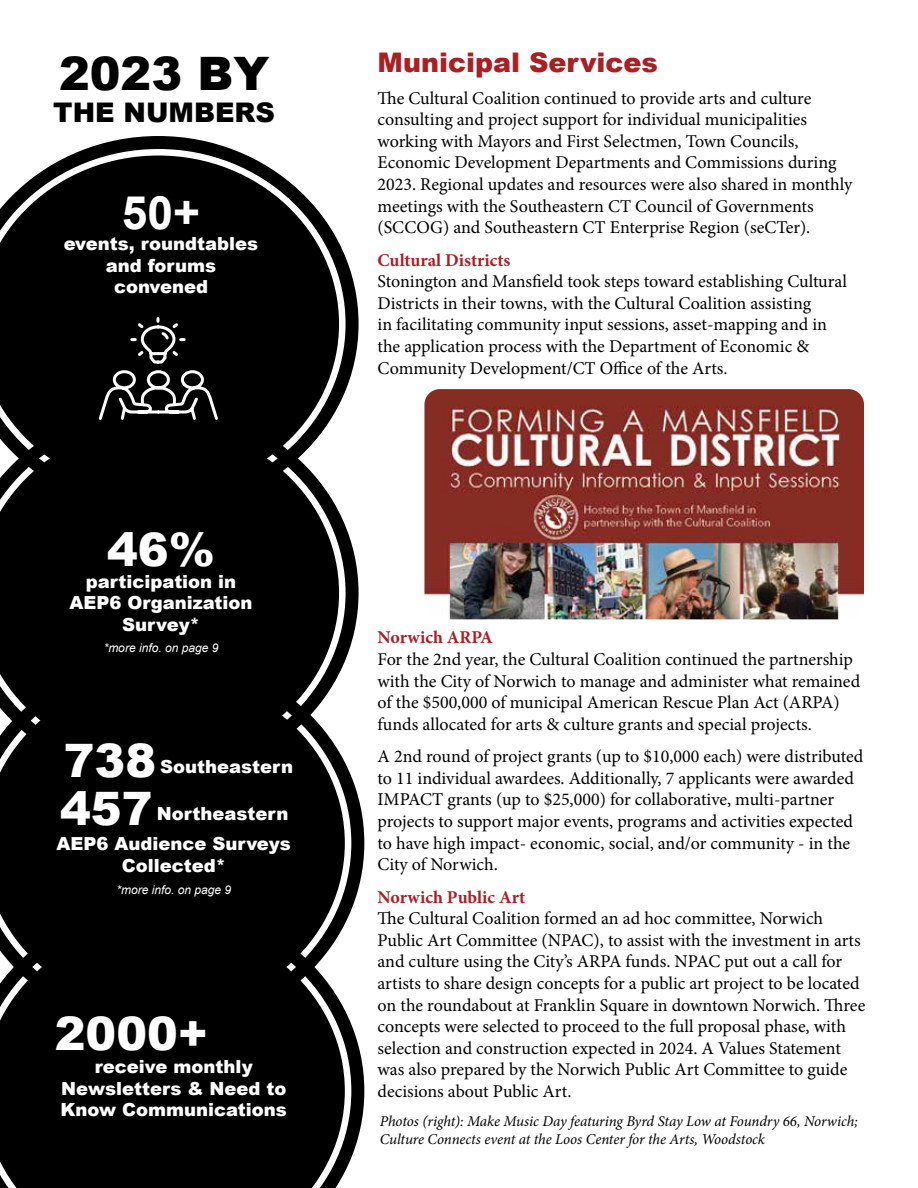
<style>
.page{position:relative;width:918px;height:1188px;background:#fff}
.page>*{position:absolute;margin:0;border:0;box-sizing:border-box;transform-origin:0 0}
.t1{font:900 46.2px/47.8px "Arial";color:#fff}
.t2{font:900 46.2px "Arial";color:#000}
.t3{font:700 46.2px "Arial";color:#fff}
.t4{font:900 27px "Arial";color:#aa1f24}
.t5{font:900 27px "Arial";color:#000}
.t6{font:18px/21.6px "Minion Pro";color:#000}
.t7{font:900 18px/21.6px "Arial";color:#fff;text-align:center}
.t8{font:700 18px "Minion Pro";color:#aa1f24}
.t9{font:italic 15px/18px "Minion Pro";letter-spacing:-.01em;color:#000}
.t10{font:italic 12px "Arial";color:#fff}
</style>
<div class="page">
<svg style="left:333px;top:512px;width:26px;height:143px"></svg>
<div style="left:0;top:512px;width:333px;height:143px;background:#000"></div>
<svg style="left:0;top:655px;width:364px;height:248px"></svg>
<div style="left:0;top:681px;width:338px;height:222px;background:#000"></div>
<svg style="left:0;top:903px;width:364px;height:281px"></svg>
<div style="left:0;top:929px;width:338px;height:259px;background:#000"></div>
<svg style="left:0;top:136px;width:359px;height:376px"></svg>
<svg style="left:0;top:162px;width:333px;height:324px;background:#151515"></svg>
<svg style="left:97px;top:316px;width:122px;height:106px;background:#262626"></svg>
<img style="left:424px;top:389px;width:440px;height:230px">
<h1 class="t2" style="left:59px;top:39px;width:212px">2023 BY</h1>
<h2 class="t5" style="left:53px;top:93px;width:223px">THE NUMBERS</h2>
<h1 class="t3" style="left:122px;top:182px;width:80px">50+</h1>
<p class="t7" style="left:64px;top:232px;width:196px">events, roundtables and forums convened</p>
<h1 class="t1" style="left:107px;top:524px;width:109px">46%</h1>
<p class="t7" style="left:69px;top:570px;width:185px">participation in<br>AEP6 Organization<br>Survey*</p>
<p class="t10" style="left:104px;top:641px;width:116px">*more info. on page 9</p>
<h1 class="t1" style="left:60px;top:735px;width:98px">738<br>457</h1>
<p class="t7" style="left:160px;top:756px;width:134px">Southeastern</p>
<p class="t7" style="left:57px;top:798px;width:236px;line-height:30.5px;text-align:right">Northeastern<br>AEP6 Audience Surveys</p>
<p class="t7" style="left:122px;top:854px;width:106px">Collected*</p>
<p class="t10" style="left:116px;top:882px;width:116px">*more info. on page 9</p>
<h1 class="t1" style="left:55px;top:1009px;width:155px">2000+</h1>
<p class="t7" style="left:61px;top:1055px;width:228px">receive monthly<br>Newsletters &amp; Need to<br>Know Communications</p>
<h2 class="t4" style="left:378px;top:43px;width:282px">Municipal Services</h2>
<p class="t6" style="left:378px;top:87px;width:477px">The Cultural Coalition continued to provide arts and culture consulting and project support for individual municipalities working with Mayors and First Selectmen, Town Councils, Economic Development Departments and Commissions during 2023. Regional updates and resources were also shared in monthly meetings with the Southeastern CT Council of Governments (SCCOG) and Southeastern CT Enterprise Region (seCTer).</p>
<p class="t8" style="left:378px;top:247px;width:134px">Cultural Districts</p>
<p class="t6" style="left:378px;top:271px;width:471px">Stonington and Mansfield took steps toward establishing Cultural Districts in their towns, with the Cultural Coalition assisting<br>in facilitating community input sessions, asset-mapping and in the application process with the Department of Economic &amp; Community Development/CT Office of the Arts.</p>
<p class="t8" style="left:378px;top:625px;width:117px">Norwich ARPA</p>
<p class="t6" style="left:378px;top:649px;width:484px">For the 2nd year, the Cultural Coalition continued the partnership with the City of Norwich to manage and administer what remained of the $500,000 of municipal American Rescue Plan Act (ARPA) funds allocated for arts &amp; culture grants and special projects.</p>
<p class="t6" style="left:378px;top:746px;width:487px">A 2nd round of project grants (up to $10,000 each) were distributed to 11 individual awardees. Additionally, 7 applicants were awarded IMPACT grants (up to $25,000) for collaborative, multi-partner projects to support major events, programs and activities expected to have high impact- economic, social, and/or community - in the City of Norwich.</p>
<p class="t8" style="left:378px;top:884px;width:149px">Norwich Public Art</p>
<p class="t6" style="left:378px;top:908px;width:489px">The Cultural Coalition formed an ad hoc committee, Norwich Public Art Committee (NPAC), to assist with the investment in arts and culture using the City’s ARPA funds. NPAC put out a call for artists to share design concepts for a public art project to be located on the roundabout at Franklin Square in downtown Norwich. Three concepts were selected to proceed to the full proposal phase, with selection and construction expected in 2024. A Values Statement was also prepared by the Norwich Public Art Committee to guide decisions about Public Art.</p>
<p class="t9" style="left:380px;top:1112px;width:480px">Photos (right): Make Music Day featuring Byrd Stay Low at Foundry 66, Norwich;<br>Culture Connects event at the Loos Center for the Arts, Woodstock</p>
</div>
